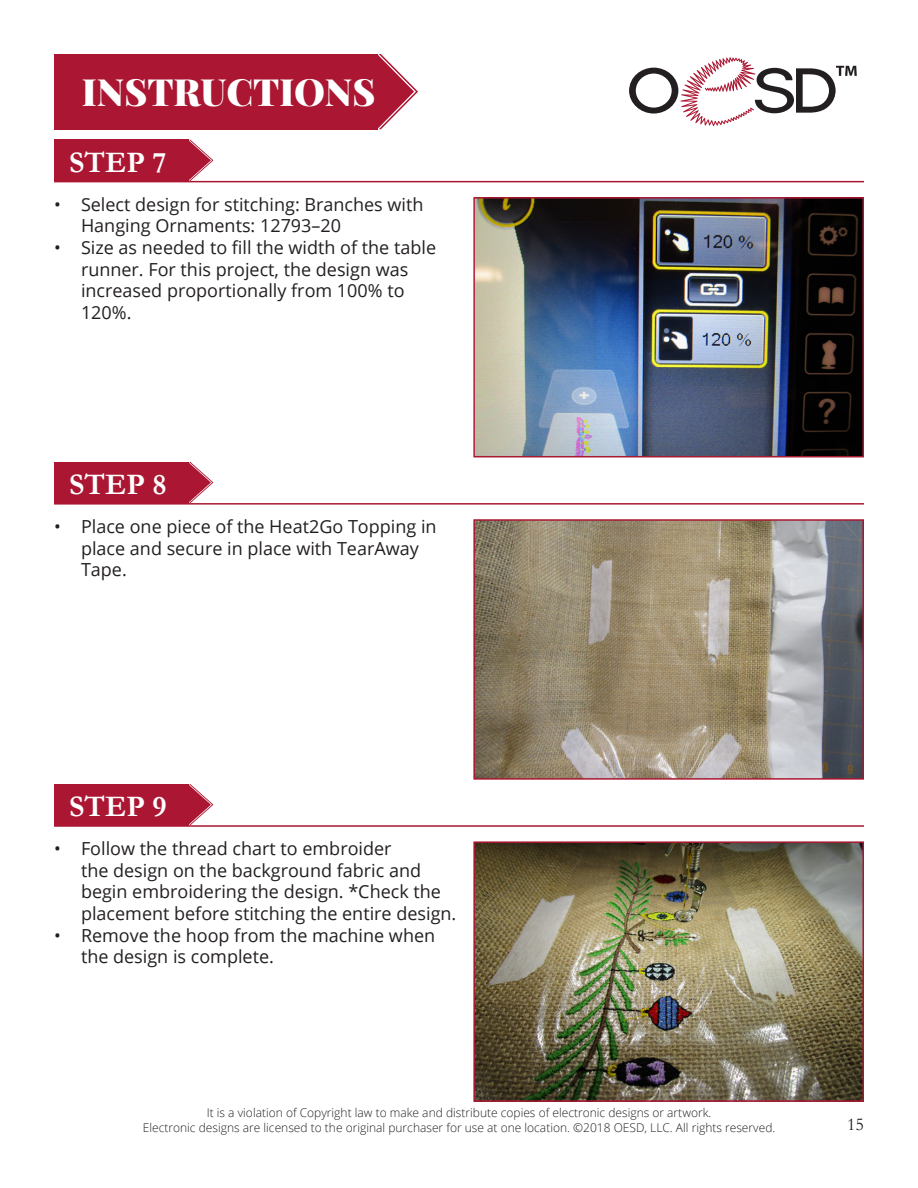
<style>
.page{position:relative;width:918px;height:1188px;background:#fff}
.page>*{position:absolute;margin:0;border:0;box-sizing:border-box;transform-origin:0 0}
.t1{font:900 37.5px "Playfair Display";color:#fff}
.t2{font:700 30px "Garamond";color:#fff}
.t3{font:18px/21.6px "Open Sans";color:#231f20}
.t4{font:18px "Garamond";color:#231f20}
.t5{font:300 12px "Open Sans";color:#231f20}
</style>
<div class="page">
<svg style="left:629px;top:57px;width:228px;height:69px"></svg>
<div style="left:54px;top:54px;width:323px;height:75px;background:#ab1732"></div>
<svg style="left:377px;top:54px;width:41px;height:75px"></svg>
<div style="left:54px;top:140px;width:134px;height:41px;background:#ab1732"></div>
<svg style="left:188px;top:140px;width:25px;height:41px"></svg>
<img style="left:476px;top:200px;width:385px;height:254px">
<div style="left:473px;top:197px;width:391px;height:260px;border:2px solid #ab1732"></div>
<hr style="left:54px;top:181px;width:810px;height:1px;background:#ab1732">
<div style="left:54px;top:462px;width:134px;height:41px;background:#ab1732"></div>
<svg style="left:188px;top:462px;width:25px;height:41px"></svg>
<img style="left:476px;top:522px;width:385px;height:255px">
<div style="left:473px;top:519px;width:391px;height:261px;border:2px solid #ab1732"></div>
<hr style="left:54px;top:503px;width:810px;height:2px;background:#ab1732">
<div style="left:54px;top:784px;width:134px;height:41px;background:#ab1732"></div>
<svg style="left:188px;top:784px;width:25px;height:41px"></svg>
<img style="left:476px;top:844px;width:385px;height:255px">
<div style="left:473px;top:841px;width:391px;height:261px;border:2px solid #ab1732"></div>
<hr style="left:54px;top:825px;width:810px;height:2px;background:#ab1732">
<p class="t1" style="left:82px;top:68px;width:295px">INSTRUCTIONS</p>
<p class="t2" style="left:69px;top:142px;width:99px">STEP 7</p>
<p class="t3" style="left:81px;top:193px;width:344px;text-indent:-27px">• Select design for stitching: Branches with<br>Hanging Ornaments: 12793–20</p>
<p class="t3" style="left:81px;top:236px;width:357px;text-indent:-27px">• Size as needed to fill the width of the table runner. For this project, the design was increased proportionally from 100% to<br>120%.</p>
<p class="t2" style="left:69px;top:464px;width:99px">STEP 8</p>
<p class="t3" style="left:81px;top:515px;width:357px;text-indent:-27px">• Place one piece of the Heat2Go Topping in place and secure in place with TearAway<br>Tape.</p>
<p class="t2" style="left:69px;top:786px;width:99px">STEP 9</p>
<p class="t3" style="left:81px;top:837px;width:377px;text-indent:-27px">• Follow the thread chart to embroider<br>the design on the background fabric and begin embroidering the design. *Check the placement before stitching the entire design.</p>
<p class="t3" style="left:81px;top:924px;width:356px;text-indent:-27px">• Remove the hoop from the machine when the design is complete.</p>
<p class="t5" style="left:207px;top:1105px;width:506px">It is a violation of Copyright law to make and distribute copies of electronic designs or artwork.</p>
<p class="t5" style="left:143px;top:1119px;width:634px">Electronic designs are licensed to the original purchaser for use at one location. ©2018 OESD, LLC. All rights reserved.</p>
<p class="t4" style="left:847px;top:1112px;width:18px">15</p>
</div>
